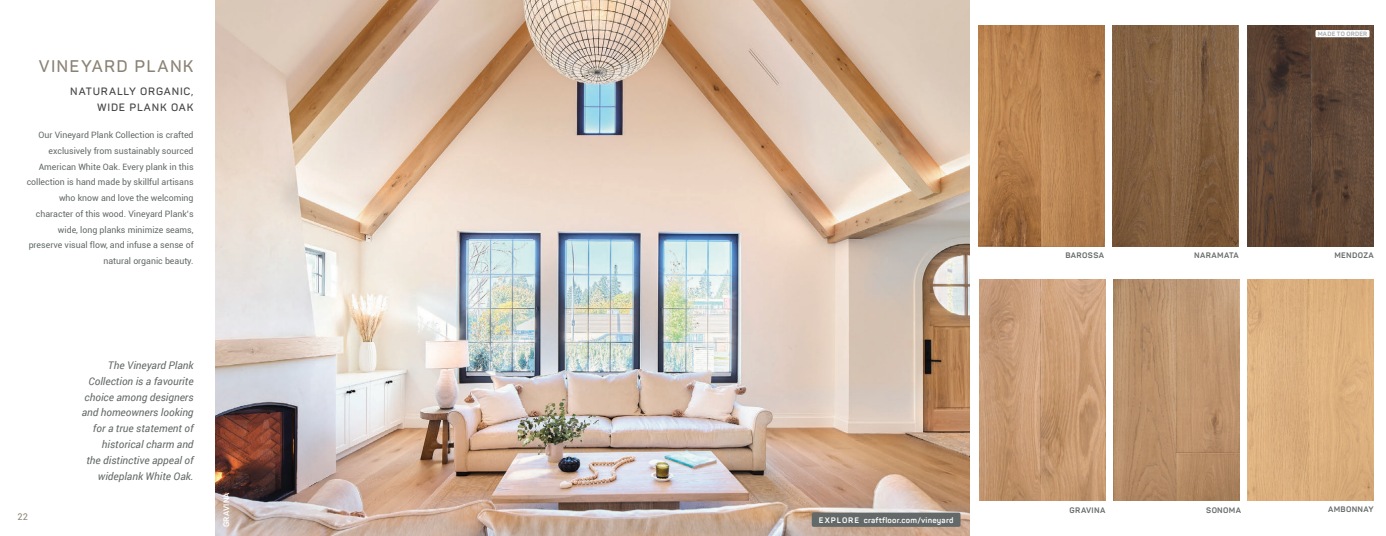
<style>
.page{position:relative;width:1386px;height:536px;background:#fff}
.page>*{position:absolute;margin:0;border:0;box-sizing:border-box;transform-origin:0 0}
.t1{font:600 16.62px "Panton";letter-spacing:.075em;color:#8a8274}
.t2{font:italic 10.5px/15.8px "Roboto";color:#636968;text-align:right}
.t3{font:600 10.5px/15.8px "Panton";letter-spacing:.075em;color:#413f41;text-align:right}
.t4{font:9.19px "Roboto";color:#8a8274}
.t5{font:8.75px/15.8px "Roboto";color:#636968;text-align:right}
.t6{font:700 7.88px "Panton";letter-spacing:.045em;color:#636968}
.t7{font:700 7.88px "Panton";letter-spacing:.025em;color:#fff}
.t8{font:700 6.12px "Panton";letter-spacing:.03em;color:#a6a8aa}
</style>
<div class="page">
<img style="left:215px;top:0;width:754px;height:536px">
<div style="left:812px;top:512px;width:149px;height:14px;background:#636968;border-radius:2px"></div>
<img style="left:1248px;top:280px;width:126px;height:220px">
<img style="left:1114px;top:279px;width:126px;height:221px">
<img style="left:979px;top:280px;width:126px;height:220px">
<img style="left:1113px;top:26px;width:126px;height:220px">
<img style="left:1248px;top:26px;width:126px;height:220px">
<img style="left:978px;top:26px;width:126px;height:220px">
<div style="left:1316px;top:30px;width:54px;height:7px;background:#fff"></div>
<h1 class="t1" style="left:39px;top:56px;width:156px">VINEYARD PLANK</h1>
<p class="t3" style="left:70px;top:84px;width:125px">NATURALLY ORGANIC,<br>WIDE PLANK OAK</p>
<p class="t5" style="left:27px;top:127px;width:168px">Our Vineyard Plank Collection is crafted exclusively from sustainably sourced American White Oak. Every plank in this collection is hand made by skillful artisans who know and love the welcoming character of this wood. Vineyard Plank’s wide, long planks minimize seams, preserve visual flow, and infuse a sense of natural organic beauty.</p>
<p class="t4" style="left:18px;top:510px;width:12px">22</p>
<p class="t2" style="left:82px;top:357px;width:113px">The Vineyard Plank<br>Collection is a favourite choice among designers and homeowners looking for a true statement of historical charm and<br>the distinctive appeal of wideplank White Oak.</p>
<p class="t7" style="left:221px;top:527px;width:36px;rotate:-90deg">GRAVINA</p>
<p class="t7" style="left:819px;top:514px;width:136px">EXPLORE craftfloor.com/vineyard</p>
<p class="t8" style="left:1318px;top:30px;width:51px">MADE TO ORDER</p>
<p class="t6" style="left:1065px;top:250px;width:40px">BAROSSA</p>
<p class="t6" style="left:1194px;top:250px;width:46px">NARAMATA</p>
<p class="t6" style="left:1335px;top:250px;width:41px">MENDOZA</p>
<p class="t6" style="left:1070px;top:505px;width:37px">GRAVINA</p>
<p class="t6" style="left:1206px;top:505px;width:36px">SONOMA</p>
<p class="t6" style="left:1328px;top:504px;width:47px">AMBONNAY</p>
</div>
